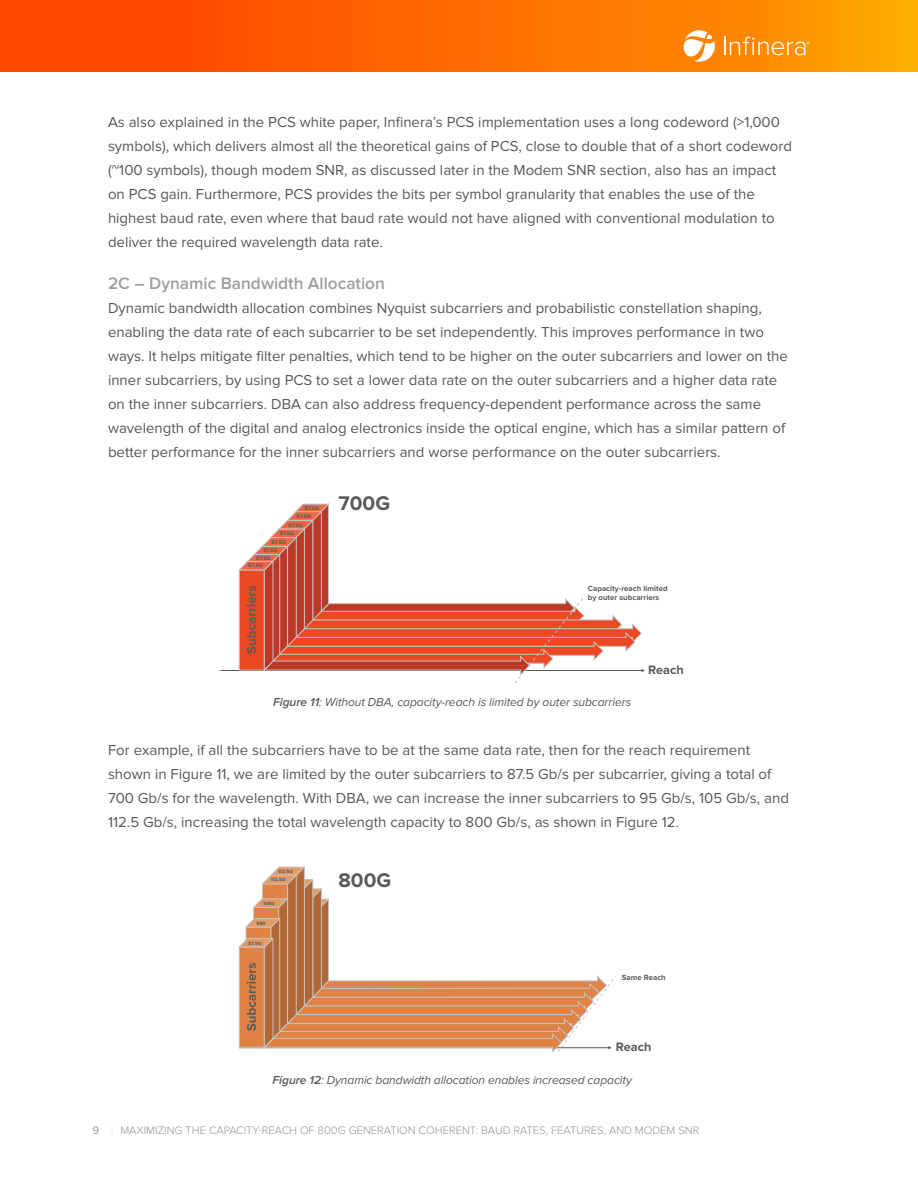
<style>
.page{position:relative;width:918px;height:1188px;background:#fff}
.page>*{position:absolute;margin:0;border:0;box-sizing:border-box;transform-origin:0 0}
.t1{font:700 20.55px "Proxima Nova";letter-spacing:.005em;color:#5a5a5a}
.Body_SubHeader{font:600 17.25px "Proxima Nova";color:#9c9ea1}
.Body_Text{font:15px/24px "Proxima Nova";color:#57585a}
.t2{font:700 12.75px "Proxima Nova";letter-spacing:.005em;color:#5a5a5a}
.Notation{font:italic 12px "Proxima Nova";letter-spacing:-.005em;color:#57585a}
.t3{font:300 11.25px "Proxima Nova";color:#919497}
.t4{font:700 7.8px/9.3px "Proxima Nova";letter-spacing:.005em;color:#5a5a5a}
.t5{font:700 5.4px "Proxima Nova";letter-spacing:.005em;color:#5a5a5a}
.t6{font:700 4.95px "Proxima Nova";letter-spacing:.005em;color:#5a5a5a}
.s1{font-weight:600}
.s2{font-weight:400}
.s3{font-weight:400;color:#e7e6e4}
</style>
<div class="page">
<svg style="left:0;top:0;width:918px;height:72px;background:#fe6b00"></svg>
<svg style="left:682px;top:30px;width:33px;height:32px"></svg>
<svg style="left:724px;top:37px;width:85px;height:18px;background:#fea335"></svg>
<hr style="left:220px;top:670px;width:422px;height:1px;background:#5a5a5a">
<svg style="left:239px;top:503px;width:406px;height:179px"></svg>
<svg style="left:239px;top:866px;width:377px;height:187px"></svg>
<p class="Body_Text" style="left:108px;top:111px;width:686px">As also explained in the PCS white paper, Infinera’s PCS implementation uses a long codeword (&gt;1,000 symbols), which delivers almost all the theoretical gains of PCS, close to double that of a short codeword (~100 symbols), though modem SNR, as discussed later in the Modem SNR section, also has an impact on PCS gain. Furthermore, PCS provides the bits per symbol granularity that enables the use of the highest baud rate, even where that baud rate would not have aligned with conventional modulation to deliver the required wavelength data rate.</p>
<p class="Body_SubHeader" style="left:108px;top:276px;width:279px">2C – Dynamic Bandwidth Allocation</p>
<p class="Body_Text" style="left:108px;top:297px;width:681px">Dynamic bandwidth allocation combines Nyquist subcarriers and probabilistic constellation shaping, enabling the data rate of each subcarrier to be set independently. This improves performance in two ways. It helps mitigate filter penalties, which tend to be higher on the outer subcarriers and lower on the inner subcarriers, by using PCS to set a lower data rate on the outer subcarriers and a higher data rate on the inner subcarriers. DBA can also address frequency-dependent performance across the same wavelength of the digital and analog electronics inside the optical engine, which has a similar pattern of better performance for the inner subcarriers and worse performance on the outer subcarriers.</p>
<p class="t1" style="left:338px;top:494px;width:53px">700G</p>
<p class="t5" style="left:305px;top:506px;width:16px">87.5G</p>
<p class="t5" style="left:297px;top:514px;width:16px">87.5G</p>
<p class="t5" style="left:288px;top:523px;width:16px">87.5G</p>
<p class="t5" style="left:280px;top:531px;width:16px">87.5G</p>
<p class="t5" style="left:272px;top:540px;width:16px">87.5G</p>
<p class="t5" style="left:263px;top:548px;width:16px">87.5G</p>
<p class="t5" style="left:256px;top:556px;width:16px">87.5G</p>
<p class="t5" style="left:248px;top:563px;width:16px">87.5G</p>
<p class="t4" style="left:588px;top:584px;width:82px">Capacity-reach limited by outer subcarriers</p>
<p class="Notation" style="left:273px;top:696px;width:360px"><span class="s1">Figure 11</span>: Without DBA, capacity-reach is limited by outer subcarriers</p>
<p class="t2" style="left:648px;top:664px;width:37px">Reach</p>
<p class="Body_Text" style="left:108px;top:739px;width:683px">For example, if all the subcarriers have to be at the same data rate, then for the reach requirement shown in Figure 11, we are limited by the outer subcarriers to 87.5 Gb/s per subcarrier, giving a total of 700 Gb/s for the wavelength. With DBA, we can increase the inner subcarriers to 95 Gb/s, 105 Gb/s, and 112.5 Gb/s, increasing the total wavelength capacity to 800 Gb/s, as shown in Figure 12.</p>
<p class="t6" style="left:278px;top:869px;width:16px">112.5G</p>
<p class="t6" style="left:271px;top:877px;width:16px">112.5G</p>
<p class="t6" style="left:263px;top:901px;width:13px">105G</p>
<p class="t6" style="left:256px;top:921px;width:11px">95G</p>
<p class="t6" style="left:249px;top:941px;width:14px">87.5G</p>
<p class="t1" style="left:338px;top:871px;width:54px">800G</p>
<p class="t4" style="left:622px;top:973px;width:46px">Same Reach</p>
<p class="t2" style="left:616px;top:1041px;width:37px">Reach</p>
<p class="Notation" style="left:273px;top:1074px;width:361px"><span class="s1">Figure 12</span>: Dynamic bandwidth allocation enables increased capacity</p>
<p class="t3" style="left:93px;top:1126px;width:608px"><span class="s2">9</span> <span class="s3">|</span> MAXIMIZING THE CAPACITY-REACH OF 800G GENERATION COHERENT: BAUD RATES, FEATURES, AND MODEM SNR</p>
</div>
